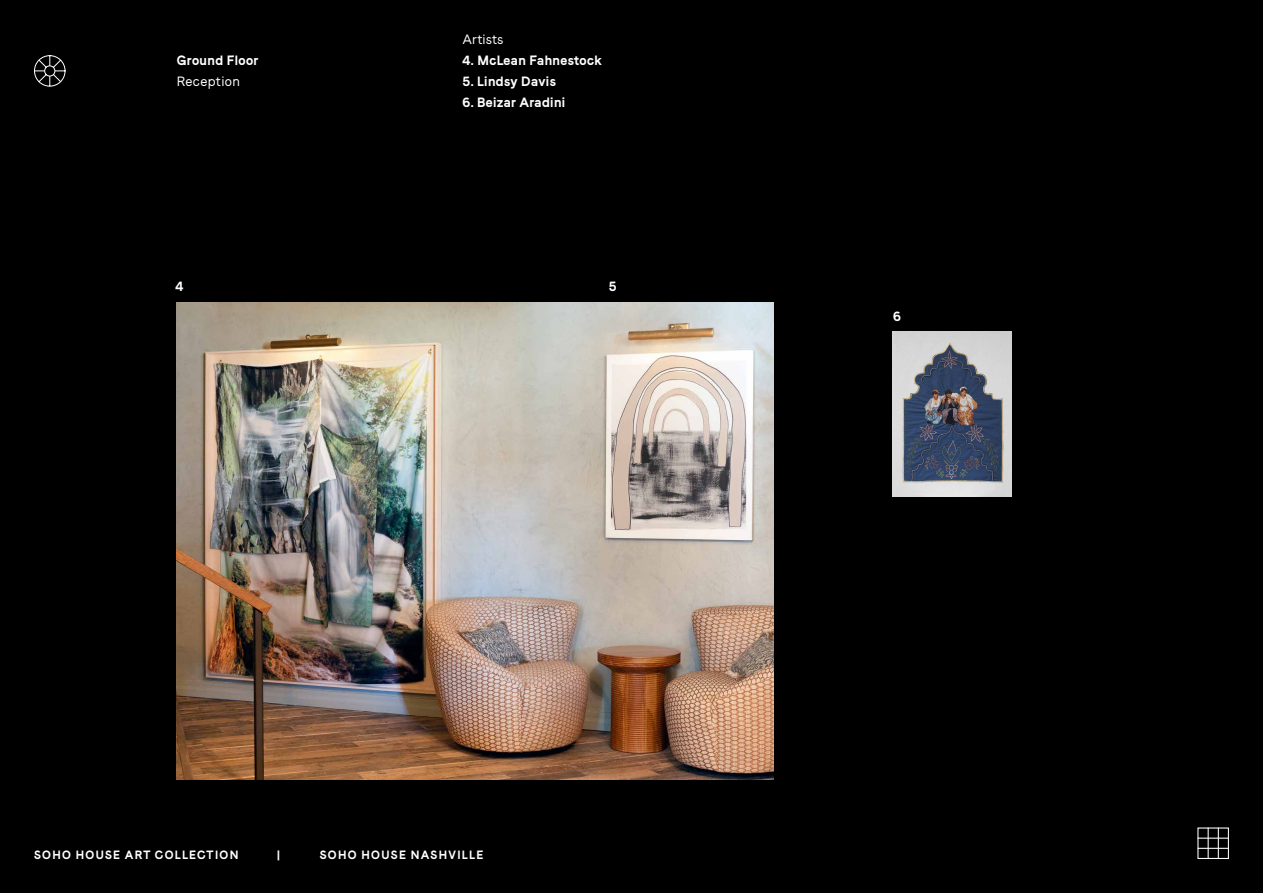
<style>
.page{position:relative;width:1263px;height:893px;background:#000}
.page>*{position:absolute;margin:0;border:0;box-sizing:border-box;transform-origin:0 0}
.t1{font:13.5px "Faro Bold Lucky";letter-spacing:.03em;color:#fff}
.t2{font:13.5px "Faro Regular Lucky";letter-spacing:.03em;color:#fff}
.t3{font:13.5px "Faro Regular Lucky";letter-spacing:.01em;color:#fff}
.t4{font:12px "Faro Bold Lucky";letter-spacing:.11em;color:#fff}
</style>
<div class="page">
<div style="left:1197px;top:827px;width:32px;height:32px;border:1px solid #fff"></div>
<hr style="left:1207px;top:827px;width:2px;height:32px;background:#fff">
<hr style="left:1218px;top:827px;width:1px;height:32px;background:#fff">
<hr style="left:1197px;top:848px;width:32px;height:1px;background:#fff">
<hr style="left:1197px;top:838px;width:32px;height:1px;background:#fff">
<svg style="left:34px;top:55px;width:32px;height:32px"></svg>
<img style="left:177px;top:303px;width:597px;height:476px">
<img style="left:893px;top:332px;width:118px;height:164px">
<p class="t1" style="left:177px;top:51px;width:83px">Ground Floor</p>
<p class="t2" style="left:177px;top:72px;width:65px">Reception</p>
<p class="t3" style="left:462px;top:29px;width:42px">Artists</p>
<p class="t1" style="left:462px;top:51px;width:141px">4. McLean Fahnestock</p>
<p class="t1" style="left:462px;top:72px;width:95px">5. Lindsy Davis</p>
<p class="t1" style="left:462px;top:93px;width:104px">6. Beizar Aradini</p>
<p class="t1" style="left:175px;top:276px;width:10px">4</p>
<p class="t1" style="left:609px;top:276px;width:9px">5</p>
<p class="t4" style="left:34px;top:846px;width:206px">SOHO HOUSE ART COLLECTION</p>
<p class="t4" style="left:277px;top:846px;width:5px">|</p>
<p class="t4" style="left:320px;top:846px;width:165px">SOHO HOUSE NASHVILLE</p>
<p class="t1" style="left:893px;top:306px;width:9px">6</p>
</div>
